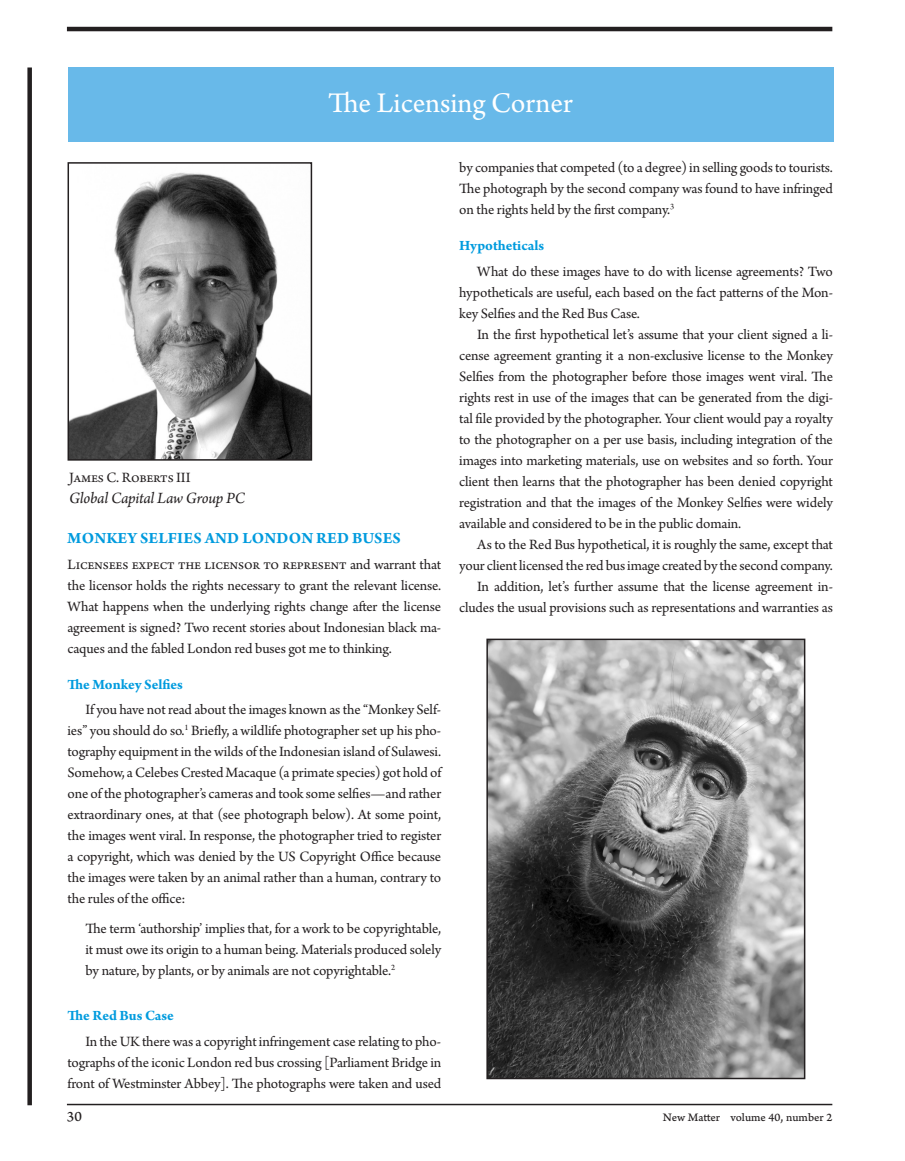
<style>
.page{position:relative;width:905px;height:1161px;background:#fff}
.page>*{position:absolute;margin:0;border:0;box-sizing:border-box;transform-origin:0 0}
.Headline{font:30px "Arno Pro";color:#fff}
.Subhead_1{font:700 16.5px "Arno Pro";letter-spacing:.01em;color:#009bde}
.Lawfirm{font:italic 16.5px "Arno Pro";letter-spacing:-.015em;color:#231f20}
.Body-NUM{font:15px/21px "Arno Pro";letter-spacing:-.005em;color:#231f20;text-align:justify}
.Body-First{font:15px/21px "Arno Pro";letter-spacing:-.01em;color:#231f20;text-align:justify}
.Body-Indent{font:15px/21px "Arno Pro";letter-spacing:-.01em;color:#231f20;text-align:justify}
.Subhead_2{font:700 15px "Arno Pro";letter-spacing:-.01em;color:#009bde}
.Author{font:15px "Arno Pro";letter-spacing:-.01em;color:#231f20}
.t1{font:15px "Arno Pro Caption";color:#231f20}
.t2{font:12px "Arno Pro Caption";letter-spacing:-.005em;color:#231f20}
</style>
<div class="page">
<hr style="left:67px;top:27px;width:765px;height:4px;background:#231f20">
<div style="left:27px;top:68px;width:5px;height:1037px;background:#231f20"></div>
<hr style="left:67px;top:1104px;width:765px;height:1px;background:#231f20">
<div style="left:68px;top:68px;width:765px;height:74px;background:#68b9e9"></div>
<img style="left:71px;top:172px;width:238px;height:286px">
<div style="left:68px;top:162px;width:244px;height:299px;border:2px solid #231f20"></div>
<img style="left:489px;top:642px;width:313px;height:434px">
<div style="left:486px;top:639px;width:319px;height:440px;border:2px solid #231f20"></div>
<p class="Headline" style="left:328px;top:86px;width:246px">The Licensing Corner</p>
<p class="Author" style="left:69px;top:469px;width:123px">James C. Roberts III</p>
<p class="Lawfirm" style="left:69px;top:489px;width:177px">Global Capital Law Group PC</p>
<p class="Subhead_1" style="left:68px;top:529px;width:335px">MONKEY SELFIES AND LONDON RED BUSES</p>
<p class="Body-First" style="left:68px;top:554px;width:375px">Licensees expect the licensor to represent and warrant that the licensor holds the rights necessary to grant the relevant license.<br>What happens when the underlying rights change after the license agreement is signed? Two recent stories about Indonesian black ma&shy;caques and the fabled London red buses got me to thinking.</p>
<p class="Subhead_2" style="left:68px;top:675px;width:117px">The Monkey Selfies</p>
<p class="Body-NUM" style="left:68px;top:700px;width:376px;text-indent:18px">If you have not read about the images known as the “Monkey Self&shy;ies” you should do so.<sup>1</sup> Briefly, a wildlife photographer set up his pho&shy;tography equipment in the wilds of the Indonesian island of Sulawesi.<br>Somehow, a Celebes Crested Macaque (a primate species) got hold of one of the photographer’s cameras and took some selfies—and rather extraordinary ones, at that (see photograph below). At some point, the images went viral. In response, the photographer tried to register a copyright, which was denied by the US Copyright Office because the images were taken by an animal rather than a human, contrary to the rules of the office:</p>
<p class="Body-Indent" style="left:86px;top:919px;width:357px">The term ‘authorship’ implies that, for a work to be copyrightable, it must owe its origin to a human being. Materials produced solely by nature, by plants, or by animals are not copyrightable.<sup>2</sup></p>
<p class="Subhead_2" style="left:68px;top:1007px;width:108px">The Red Bus Case</p>
<p class="Body-NUM" style="left:68px;top:1031px;width:375px;text-indent:18px">In the UK there was a copyright infringement case relating to pho&shy;tographs of the iconic London red bus crossing [Parliament Bridge in front of Westminster Abbey]. The photographs were taken and used</p>
<p class="Body-NUM" style="left:459px;top:158px;width:375px">by companies that competed (to a degree) in selling goods to tourists.<br>The photograph by the second company was found to have infringed on the rights held by the first company.<sup>3</sup></p>
<p class="Subhead_2" style="left:459px;top:237px;width:86px">Hypotheticals</p>
<p class="Body-NUM" style="left:459px;top:261px;width:375px;text-indent:18px">What do these images have to do with license agreements? Two hypotheticals are useful, each based on the fact patterns of the Mon&shy;key Selfies and the Red Bus Case.</p>
<p class="Body-NUM" style="left:459px;top:324px;width:375px;text-indent:18px">In the first hypothetical let’s assume that your client signed a li&shy;cense agreement granting it a non-exclusive license to the Monkey Selfies from the photographer before those images went viral. The rights rest in use of the images that can be generated from the digi&shy;tal file provided by the photographer. Your client would pay a royalty to the photographer on a per use basis, including integration of the images into marketing materials, use on websites and so forth. Your client then learns that the photographer has been denied copyright registration and that the images of the Monkey Selfies were widely available and considered to be in the public domain.</p>
<p class="Body-NUM" style="left:459px;top:534px;width:375px;text-align:right">As to the Red Bus hypothetical, it is roughly the same, except that your client licensed the red bus image created by the second company.</p>
<p class="Body-NUM" style="left:459px;top:576px;width:375px;text-align:right">In addition, let’s further assume that the license agreement in&shy;cludes the usual provisions such as representations and warranties as</p>
<p class="t1" style="left:67px;top:1108px;width:16px">30</p>
<p class="t2" style="left:663px;top:1110px;width:171px">New Matter volume 40, number 2</p>
</div>
